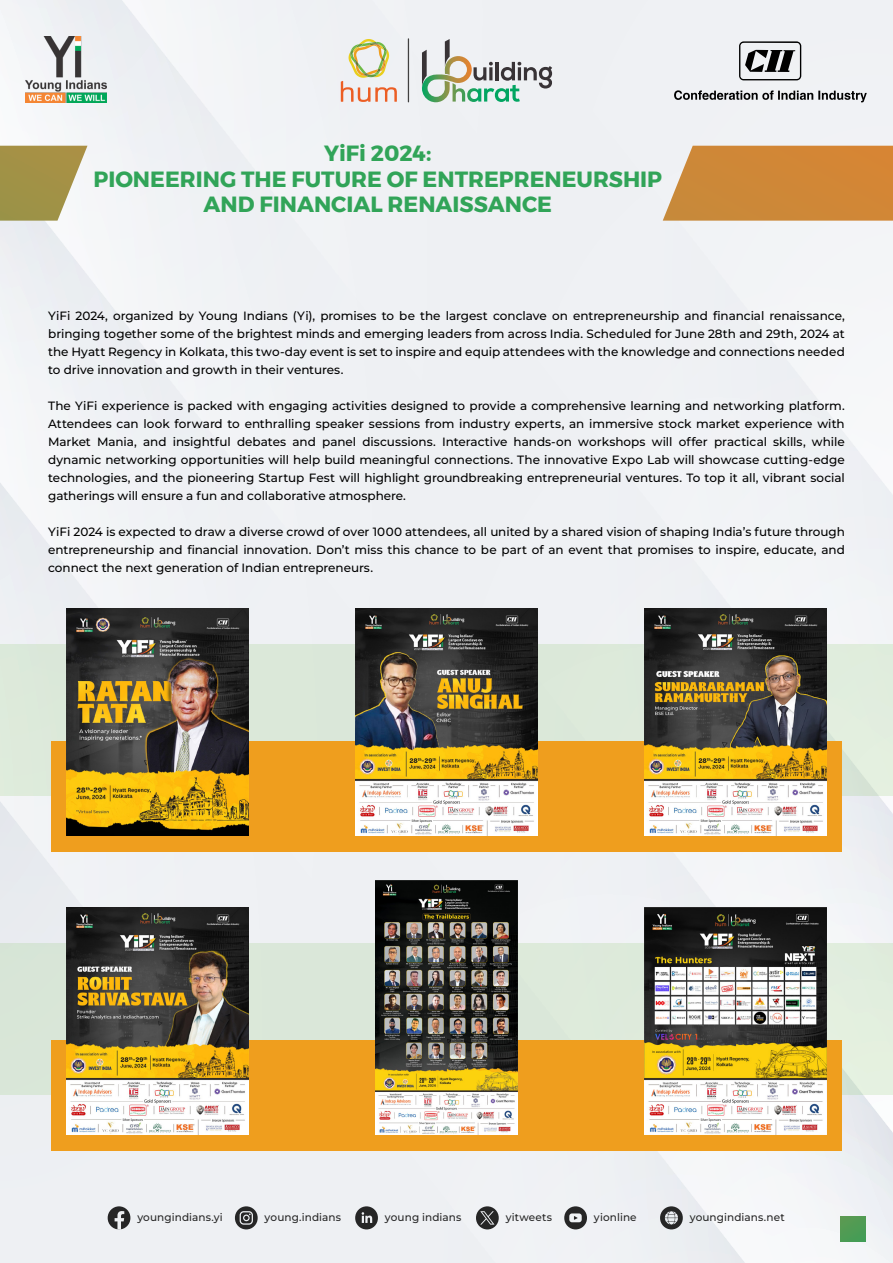
<style>
.page{position:relative;width:893px;height:1263px;background:#eef0f3}
.page>*{position:absolute;margin:0;border:0;box-sizing:border-box;transform-origin:0 0}
.t1{font:700 21.9px/25.5px "Montserrat";color:#31a458;text-align:center}
.t2{font:100 12px/18px "Montserrat";color:#000;text-align:justify}
.t3{font:500 10.65px "Montserrat";letter-spacing:.01em;color:#262626}
</style>
<div class="page">
<svg style="left:0;top:36px;width:107px;height:188px"></svg>
<svg style="left:601px;top:102px;width:292px;height:1161px"></svg>
<svg style="left:739px;top:41px;width:62px;height:39px"></svg>
<svg style="left:674px;top:90px;width:193px;height:12px"></svg>
<img style="left:25px;top:37px;width:81px;height:65px">
<svg style="left:340px;top:39px;width:212px;height:64px"></svg>
<hr style="left:408px;top:38px;width:1px;height:64px;background:#414141">
<svg style="left:355px;top:1150px;width:246px;height:80px"></svg>
<svg style="left:235px;top:1206px;width:23px;height:23px"></svg>
<svg style="left:108px;top:1206px;width:22px;height:23px"></svg>
<svg style="left:660px;top:1206px;width:23px;height:23px"></svg>
<svg style="left:663px;top:146px;width:230px;height:75px"></svg>
<svg style="left:0;top:146px;width:87px;height:75px"></svg>
<div style="left:840px;top:1216px;width:26px;height:26px;background:#4f9b54"></div>
<div style="left:0;top:644px;width:893px;height:151px;background:#dce9da"></div>
<div style="left:51px;top:741px;width:791px;height:111px;background:#ef9e1e"></div>
<img style="left:356px;top:608px;width:181px;height:227px">
<img style="left:645px;top:608px;width:181px;height:227px">
<img style="left:67px;top:608px;width:181px;height:227px">
<div style="left:0;top:943px;width:893px;height:151px;background:#dae7d9"></div>
<div style="left:51px;top:1040px;width:791px;height:110px;background:#ef9e1e"></div>
<img style="left:375px;top:881px;width:142px;height:253px">
<img style="left:645px;top:907px;width:181px;height:227px">
<img style="left:67px;top:907px;width:181px;height:227px">
<h1 class="t1" style="left:93px;top:141px;width:570px">YiFi 2024:<br>PIONEERING THE FUTURE OF ENTREPRENEURSHIP<br>AND FINANCIAL RENAISSANCE</h1>
<p class="t2" style="left:48px;top:306px;width:798px">YiFi 2024, organized by Young Indians (Yi), promises to be the largest conclave on entrepreneurship and financial renaissance, bringing together some of the brightest minds and emerging leaders from across India. Scheduled for June 28th and 29th, 2024 at the Hyatt Regency in Kolkata, this two-day event is set to inspire and equip attendees with the knowledge and connections needed to drive innovation and growth in their ventures.</p>
<p class="t2" style="left:48px;top:396px;width:798px">The YiFi experience is packed with engaging activities designed to provide a comprehensive learning and networking platform.<br>Attendees can look forward to enthralling speaker sessions from industry experts, an immersive stock market experience with Market Mania, and insightful debates and panel discussions. Interactive hands-on workshops will offer practical skills, while dynamic networking opportunities will help build meaningful connections. The innovative Expo Lab will showcase cutting-edge technologies, and the pioneering Startup Fest will highlight groundbreaking entrepreneurial ventures. To top it all, vibrant social gatherings will ensure a fun and collaborative atmosphere.</p>
<p class="t2" style="left:48px;top:522px;width:798px">YiFi 2024 is expected to draw a diverse crowd of over 1000 attendees, all united by a shared vision of shaping India’s future through entrepreneurship and financial innovation. Don’t miss this chance to be part of an event that promises to inspire, educate, and connect the next generation of Indian entrepreneurs.</p>
<p class="t3" style="left:137px;top:1210px;width:87px">youngindians.yi</p>
<p class="t3" style="left:265px;top:1210px;width:78px">young.indians</p>
<p class="t3" style="left:385px;top:1210px;width:78px">young indians</p>
<p class="t3" style="left:506px;top:1210px;width:48px">yitweets</p>
<p class="t3" style="left:594px;top:1210px;width:44px">yionline</p>
<p class="t3" style="left:690px;top:1210px;width:96px">youngindians.net</p>
</div>
